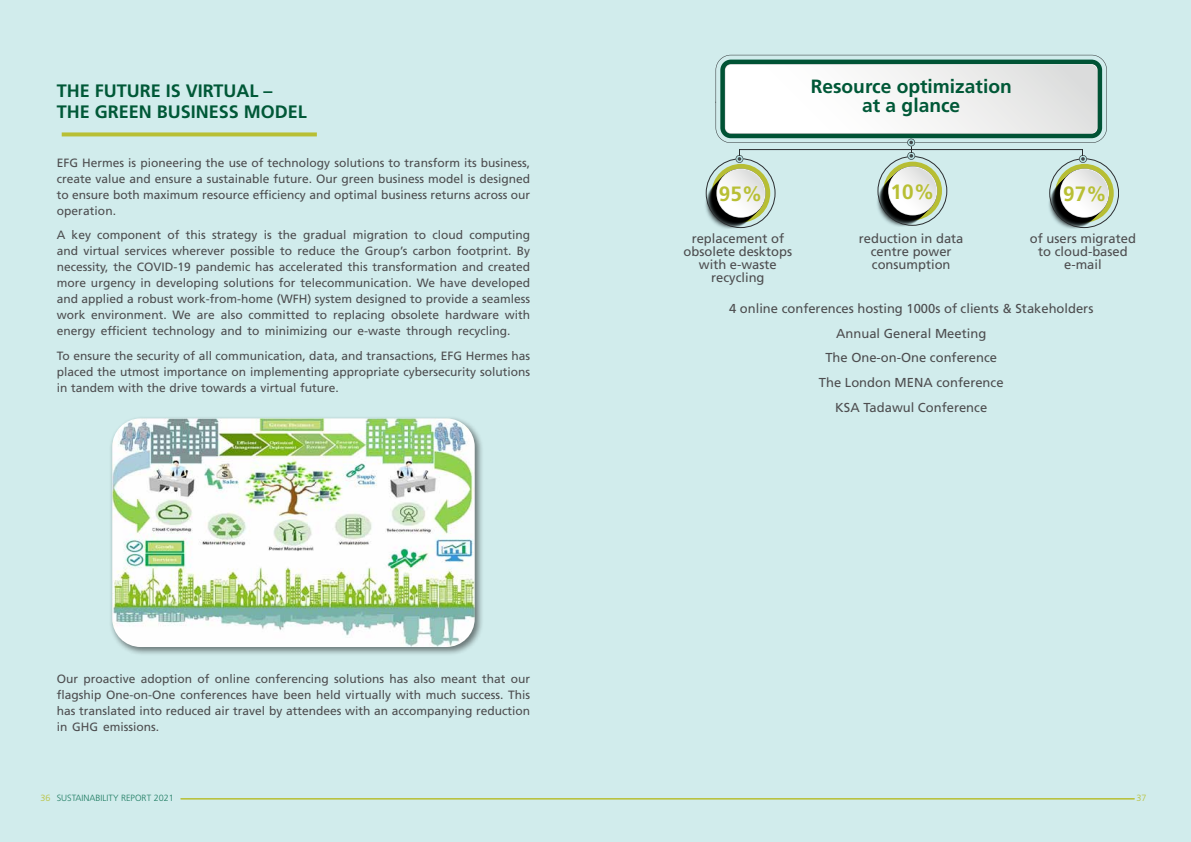
<style>
.page{position:relative;width:1191px;height:842px;background:#d1ecec}
.page>*{position:absolute;margin:0;border:0;box-sizing:border-box;transform-origin:0 0}
.t1{font:700 20.7px "Frutiger LT Std";color:#b8bf34}
.t2{font:700 19.2px/19.2px "Frutiger LT Std";color:#005837;text-align:center}
.t3{font:700 18px/21.6px "Frutiger LT Std";color:#005837}
.t4{font:13px/13px "Frutiger LT Std";color:#4d4d4f;text-align:center}
.t5{font:12px/16px "Frutiger LT Std";color:#4d4d4f;text-align:justify}
.t6{font:300 9px "Frutiger LT Std";color:#1e7c62}
.t7{font:300 9px "Frutiger LT Std";color:#b8bf34}
.s1{color:#b8bf34}
</style>
<div class="page">
<hr style="left:180px;top:798px;width:954px;height:1px;background:#b8bf34">
<svg style="left:62px;top:132px;width:255px;height:4px"></svg>
<div style="left:109px;top:415px;width:374px;height:241px;background:#000;opacity:.5"></div>
<img style="left:112px;top:418px;width:363px;height:229px">
<svg style="left:711px;top:164px;width:59px;height:58px"></svg>
<svg style="left:705px;top:181px;width:48px;height:48px"></svg>
<svg style="left:705px;top:179px;width:49px;height:50px"></svg>
<svg style="left:707px;top:177px;width:49px;height:50px"></svg>
<svg style="left:710px;top:174px;width:49px;height:50px"></svg>
<div style="left:712px;top:172px;width:49px;height:50px;background:#000;border-radius:50%"></div>
<svg style="left:715px;top:169px;width:49px;height:50px"></svg>
<svg style="left:716px;top:169px;width:49px;height:49px"></svg>
<svg style="left:717px;top:169px;width:48px;height:48px;background:#f1f2f1"></svg>
<svg style="left:1055px;top:164px;width:58px;height:58px"></svg>
<svg style="left:1050px;top:181px;width:47px;height:48px"></svg>
<svg style="left:1051px;top:177px;width:50px;height:49px"></svg>
<svg style="left:1056px;top:172px;width:50px;height:49px"></svg>
<svg style="left:1060px;top:169px;width:49px;height:49px"></svg>
<svg style="left:1060px;top:169px;width:48px;height:48px;background:#f1f1f0"></svg>
<div style="left:883px;top:162px;width:59px;height:58px;background:#b7be34;border-radius:50%"></div>
<svg style="left:879px;top:178px;width:46px;height:48px"></svg>
<svg style="left:888px;top:167px;width:49px;height:49px"></svg>
<svg style="left:888px;top:166px;width:49px;height:49px"></svg>
<svg style="left:889px;top:167px;width:47px;height:48px;background:#f2f2f1"></svg>
<svg style="left:715px;top:55px;width:391px;height:108px"></svg>
<h3 class="t3" style="left:57px;top:80px;width:252px">THE FUTURE IS VIRTUAL –<br>THE GREEN BUSINESS MODEL</h3>
<p class="t5" style="left:57px;top:155px;width:475px">EFG Hermes is pioneering the use of technology solutions to transform its business, create value and ensure a sustainable future. Our green business model is designed to ensure both maximum resource efficiency and optimal business returns across our operation.</p>
<p class="t5" style="left:57px;top:227px;width:475px">A key component of this strategy is the gradual migration to cloud computing and virtual services wherever possible to reduce the Group’s carbon footprint. By necessity, the COVID-19 pandemic has accelerated this transformation and created more urgency in developing solutions for telecommunication. We have developed and applied a robust work-from-home (WFH) system designed to provide a seamless work environment. We are also committed to replacing obsolete hardware with energy efficient technology and to minimizing our e-waste through recycling.</p>
<p class="t5" style="left:57px;top:348px;width:475px">To ensure the security of all communication, data, and transactions, EFG Hermes has placed the utmost importance on implementing appropriate cybersecurity solutions in tandem with the drive towards a virtual future.</p>
<p class="t5" style="left:57px;top:670px;width:475px">Our proactive adoption of online conferencing solutions has also meant that our flagship One-on-One conferences have been held virtually with much success. This has translated into reduced air travel by attendees with an accompanying reduction in GHG emissions.</p>
<h2 class="t2" style="left:810px;top:77px;width:202px">Resource optimization at a glance</h2>
<h1 class="t1" style="left:719px;top:182px;width:45px">95%</h1>
<h1 class="t1" style="left:890px;top:179px;width:45px">10%</h1>
<h1 class="t1" style="left:1063px;top:182px;width:45px">97%</h1>
<p class="t4" style="left:859px;top:232px;width:106px">reduction in data centre power consumption</p>
<p class="t4" style="left:729px;top:296px;width:366px;line-height:24.8px">4 online conferences hosting 1000s of clients &amp; Stakeholders<br>Annual General Meeting<br>The One-on-One conference<br>The London MENA conference<br>KSA Tadawul Conference</p>
<p class="t4" style="left:683px;top:232px;width:110px">replacement of obsolete desktops with e-waste recycling</p>
<p class="t4" style="left:1030px;top:232px;width:108px">of users migrated to cloud-based e-mail</p>
<p class="t6" style="left:40px;top:793px;width:135px"><span class="s1">36</span> SUSTAINABILITY REPORT 2021</p>
<p class="t7" style="left:1136px;top:793px;width:12px">37</p>
</div>
